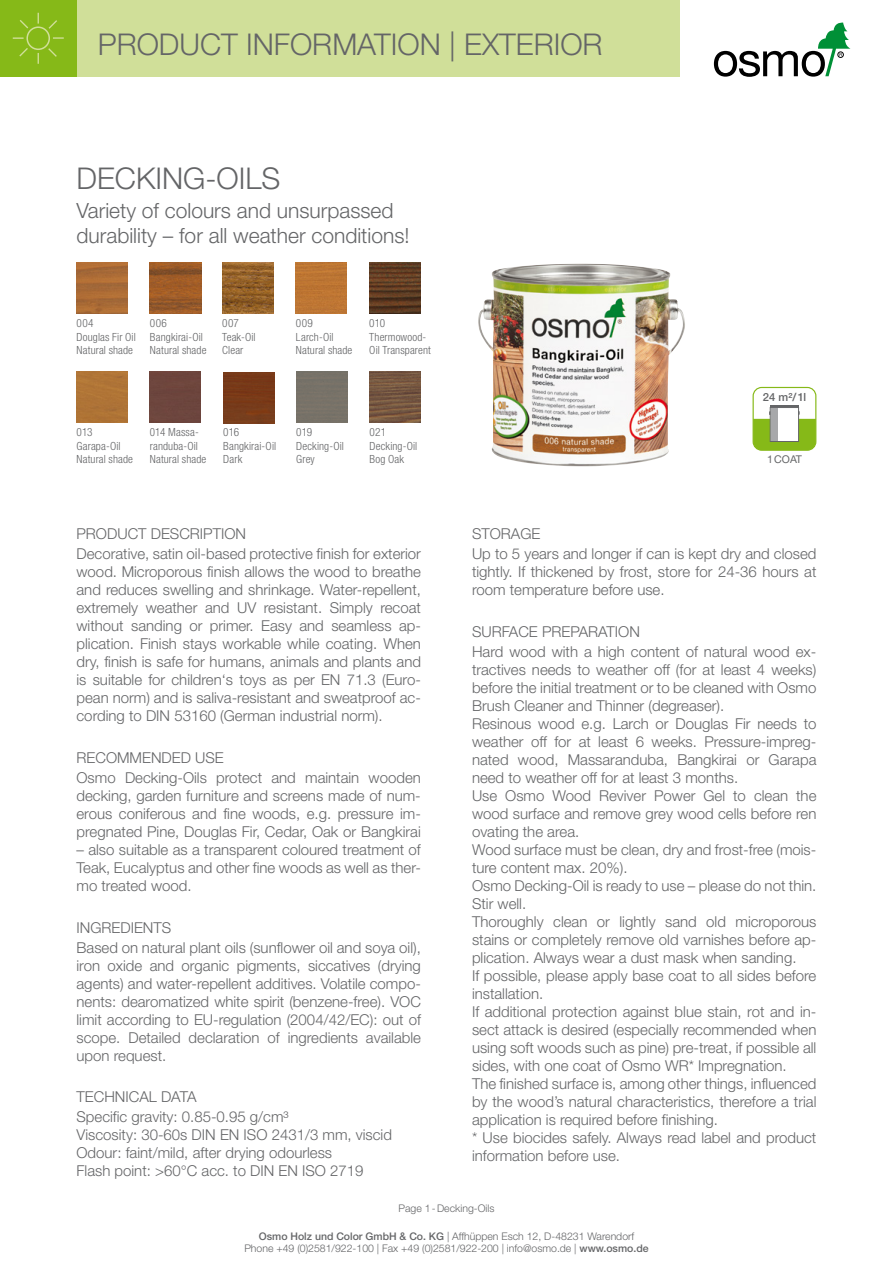
<style>
.page{position:relative;width:893px;height:1263px;background:#fff}
.page>*{position:absolute;margin:0;border:0;box-sizing:border-box;transform-origin:0 0}
.t1{font:300 30px "Helvetica Neue";color:#646567}
.t2{font:300 21px/25.2px "Helvetica Neue";color:#646567}
.t3{font:300 15px/18px "Helvetica Neue";color:#646567}
.t4{font:300 condensed 11.25px/13.5px "Helvetica Neue";letter-spacing:.01em;color:#646567}
.t5{font:500 11.25px "Helvetica Neue";color:#646567}
.t6{font:10.65px "Helvetica Neue";color:#646567}
.t7{font:300 10.5px/12.6px "Helvetica Neue";color:#646567;text-align:center}
.s1{font-weight:500}
</style>
<div class="page">
<div style="left:77px;top:0;width:603px;height:77px;background:#d0df99"></div>
<div style="left:0;top:0;width:77px;height:77px;background:#86b918"></div>
<svg style="left:12px;top:12px;width:52px;height:52px"></svg>
<svg style="left:714px;top:23px;width:136px;height:54px"></svg>
<img style="left:150px;top:263px;width:51px;height:51px">
<div style="left:223px;top:372px;width:51px;height:51px;background:#773a19"></div>
<div style="left:296px;top:263px;width:51px;height:51px;background:#bd7533"></div>
<div style="left:77px;top:372px;width:51px;height:51px;background:#af7436"></div>
<img style="left:77px;top:263px;width:51px;height:51px">
<div style="left:150px;top:372px;width:51px;height:51px;background:#6d453d"></div>
<div style="left:296px;top:372px;width:51px;height:51px;background:#777268"></div>
<img style="left:369px;top:263px;width:51px;height:51px">
<img style="left:370px;top:372px;width:51px;height:51px">
<img style="left:222px;top:263px;width:51px;height:51px">
<img style="left:478px;top:264px;width:207px;height:202px">
<div style="left:753px;top:387px;width:63px;height:64px;border:1px solid #86b918;border-radius:9px"></div>
<svg style="left:753px;top:406px;width:63px;height:44px"></svg>
<h1 class="t1" style="left:98px;top:26px;width:506px">PRODUCT INFORMATION | EXTERIOR</h1>
<h1 class="t1" style="left:77px;top:160px;width:205px">DECKING-OILS</h1>
<h2 class="t2" style="left:77px;top:198px;width:334px">Variety of colours and unsurpassed durability – for all weather conditions!</h2>
<p class="t4" style="left:77px;top:316px;width:61px">004<br>Douglas Fir Oil<br>Natural shade</p>
<p class="t4" style="left:150px;top:316px;width:58px">006<br>Bangkirai-Oil<br>Natural shade</p>
<p class="t4" style="left:222px;top:316px;width:35px">007<br>Teak-Oil<br>Clear</p>
<p class="t4" style="left:296px;top:316px;width:58px">009<br>Larch-Oil<br>Natural shade</p>
<p class="t4" style="left:369px;top:316px;width:63px">010<br>Thermowood-<br>Oil Transparent</p>
<p class="t4" style="left:77px;top:425px;width:58px">013<br>Garapa-Oil<br>Natural shade</p>
<p class="t4" style="left:150px;top:425px;width:58px">014 Massa&shy;randuba-Oil<br>Natural shade</p>
<p class="t4" style="left:296px;top:425px;width:49px">019<br>Decking-Oil<br>Grey</p>
<p class="t4" style="left:223px;top:425px;width:55px">016<br>Bangkirai-Oil<br>Dark</p>
<p class="t4" style="left:370px;top:425px;width:49px">021<br>Decking-Oil<br>Bog Oak</p>
<p class="t3" style="left:77px;top:523px;width:346px;line-height:20.1px">PRODUCT DESCRIPTION<br>Decorative, satin oil-based protective finish for exterior</p>
<p class="t3" style="left:77px;top:563px;width:346px;text-align:justify">wood. Microporous finish allows the wood to breathe and reduces swelling and shrinkage. Water-repellent, extremely weather and UV resistant. Simply recoat without sanding or primer. Easy and seamless ap&shy;plication. Finish stays workable while coating. When dry, finish is safe for humans, animals and plants and is suitable for children‘s toys as per EN 71.3 (Euro&shy;pean norm) and is saliva-resistant and sweatproof ac&shy;cording to DIN 53160 (German industrial norm).</p>
<p class="t3" style="left:77px;top:747px;width:346px;line-height:20.1px">RECOMMENDED USE<br>Osmo Decking-Oils protect and maintain wooden</p>
<p class="t3" style="left:77px;top:786px;width:346px;text-align:justify">decking, garden furniture and screens made of num&shy;erous coniferous and fine woods, e.g. pressure im&shy;pregnated Pine, Douglas Fir, Cedar, Oak or Bangkirai</p>
<p class="t3" style="left:77px;top:840px;width:346px;text-align:justify">– also suitable as a transparent coloured treatment of Teak, Eucalyptus and other fine woods as well as ther&shy;mo treated wood.</p>
<p class="t3" style="left:77px;top:917px;width:346px;line-height:20.1px">INGREDIENTS<br>Based on natural plant oils (sunflower oil and soya oil),</p>
<p class="t3" style="left:77px;top:956px;width:346px;text-align:justify">iron oxide and organic pigments, siccatives (drying agents) and water-repellent additives. Volatile compo&shy;nents: dearomatized white spirit (benzene-free). VOC limit according to EU-regulation (2004/42/EC): out of scope. Detailed declaration of ingredients available upon request.</p>
<p class="t3" style="left:77px;top:1086px;width:214px;line-height:20.1px">TECHNICAL DATA<br>Specific gravity: 0.85-0.95 g/cm³</p>
<p class="t3" style="left:77px;top:1126px;width:317px">Viscosity: 30-60s DIN EN ISO 2431/3 mm, viscid<br>Odour: faint/mild, after drying odourless<br>Flash point: &gt;60°C acc. to DIN EN ISO 2719</p>
<p class="t5" style="left:763px;top:390px;width:45px">24 m²/1l</p>
<p class="t6" style="left:767px;top:452px;width:36px">1COAT</p>
<p class="t3" style="left:472px;top:523px;width:346px;line-height:20.1px">STORAGE<br>Up to 5 years and longer if can is kept dry and closed</p>
<p class="t3" style="left:472px;top:563px;width:346px">tightly. If thickened by frost, store for 24-36 hours at room temperature before use.</p>
<p class="t3" style="left:472px;top:621px;width:346px;line-height:20.1px">SURFACE PREPARATION<br>Hard wood with a high content of natural wood ex-</p>
<p class="t3" style="left:472px;top:660px;width:346px">tractives needs to weather off (for at least 4 weeks) before the initial treatment or to be cleaned with Osmo Brush Cleaner and Thinner (degreaser).<br>Resinous wood e.g. Larch or Douglas Fir needs to weather off for at least 6 weeks. Pressure-impreg&shy;nated wood, Massaranduba, Bangkirai or Garapa need to weather off for at least 3 months.<br>Use Osmo Wood Reviver Power Gel to clean the wood surface and remove grey wood cells before ren ovating the area.<br>Wood surface must be clean, dry and frost-free (mois&shy;ture content max. 20%).<br>Osmo Decking-Oil is ready to use – please do not thin.<br>Stir well.<br>Thoroughly clean or lightly sand old microporous stains or completely remove old varnishes before ap&shy;plication. Always wear a dust mask when sanding.<br>If possible, please apply base coat to all sides before installation.<br>If additional protection against blue stain, rot and in&shy;sect attack is desired (especially recommended when using soft woods such as pine) pre-treat, if possible all sides, with one coat of Osmo WR* Impregnation.<br>The finished surface is, among other things, influenced by the wood’s natural characteristics, therefore a trial application is required before finishing.<br>* Use biocides safely. Always read label and product information before use.</p>
<p class="t7" style="left:398px;top:1202px;width:97px">Page 1-Decking-Oils</p>
<p class="t7" style="left:244px;top:1229px;width:406px"><span class="s1">Osmo Holz und Color GmbH &amp; Co. KG</span> | Affhüppen Esch 12, D-48231 Warendorf<br>Phone +49 (0)2581/922-100 | Fax +49 (0)2581/922-200 | info@osmo.de | <span class="s1">www.osmo.de</span></p>
</div>
